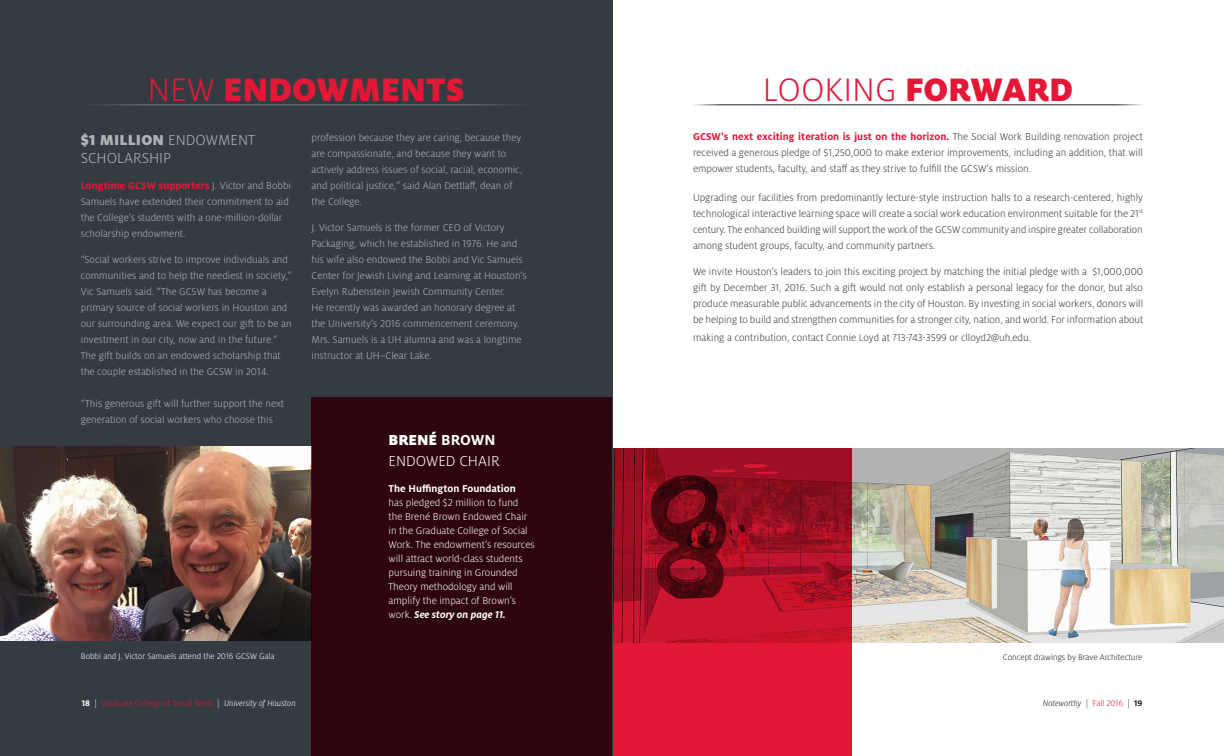
<style>
.page{position:relative;width:1224px;height:756px;background:#fff}
.page>*{position:absolute;margin:0;border:0;box-sizing:border-box;transform-origin:0 0}
.t1{font:300 36px "Milo OT";color:#e31837}
.t2{font:900 36px "Milo OT";color:#e31837}
.t3{font:300 16px/18px "Milo OT";color:#b0b4b9}
.t4{font:300 16px/21px "Milo OT";color:#fff}
.t5{font:300 11px/16px "Milo OT";color:#b0b4b9}
.t6{font:300 11px/16px "Milo OT";color:#343c42;text-align:justify}
.t7{font:300 11px/14px "Milo OT";color:#fff}
.t8{font:700 11px "Milo OT";color:#fff}
.t9{font:300 9px "Milo OT";color:#e31837}
.t10{font:300 9px "Milo OT";color:#fff}
.t11{font:300 9px "Milo OT";color:#231f20}
.t12{font:italic 300 9px "Milo OT";color:#231f20}
.s1{font-weight:300}
.s2{font-weight:900}
.s3{font-weight:700;color:#e31837}
.s4{font-weight:700}
.s5{font-weight:700;font-style:italic}
.s6{font-weight:700;color:#fff}
.s7{color:#fff}
.s8{font-style:italic;color:#fff}
.s9{font-style:normal}
.s10{font-style:normal;color:#e31837}
.s11{font-weight:700;font-style:normal}
</style>
<div class="page">
<div style="left:0;top:0;width:613px;height:756px;background:#343c42"></div>
<img style="left:852px;top:448px;width:372px;height:195px">
<svg style="left:613px;top:448px;width:239px;height:308px;background:#b6122a"></svg>
<hr style="left:693px;top:105px;width:450px;height:1px;background:#231f20">
<img style="left:0;top:446px;width:311px;height:195px">
<div style="left:311px;top:397px;width:301px;height:359px;background:#2e050e"></div>
<hr style="left:81px;top:105px;width:450px;height:1px;background:#747c82">
<h1 class="t2" style="left:147px;top:68px;width:319px"><span class="s1">NEW</span> ENDOWMENTS</h1>
<h2 class="t3" style="left:81px;top:131px;width:176px"><span class="s2">$1 MILLION</span> ENDOWMENT<br>SCHOLARSHIP</h2>
<p class="t5" style="left:81px;top:178px;width:212px"><span class="s3">Longtime GCSW supporters</span> J. Victor and Bobbi Samuels have extended their commitment to aid the College’s students with a one-million-dollar scholarship endowment.</p>
<p class="t5" style="left:81px;top:252px;width:212px">“Social workers strive to improve individuals and communities and to help the neediest in society,” Vic Samuels said. “The GCSW has become a primary source of social workers in Houston and our surrounding area. We expect our gift to be an investment in our city, now and in the future.” The gift builds on an endowed scholarship that the couple established in the GCSW in 2014.</p>
<p class="t5" style="left:81px;top:396px;width:205px">“This generous gift will further support the next generation of social workers who choose this</p>
<p class="t5" style="left:312px;top:130px;width:212px">profession because they are caring, because they are compassionate, and because they want to actively address issues of social, racial, economic, and political justice,” said Alan Dettlaff, dean of the College.</p>
<p class="t5" style="left:312px;top:220px;width:217px">J. Victor Samuels is the former CEO of Victory Packaging, which he established in 1976. He and his wife also endowed the Bobbi and Vic Samuels Center for Jewish Living and Learning at Houston’s Evelyn Rubenstein Jewish Community Center.<br>He recently was awarded an honorary degree at the University’s 2016 commencement ceremony.<br>Mrs. Samuels is a UH alumna and was a longtime instructor at UH–Clear Lake.</p>
<h2 class="t4" style="left:389px;top:430px;width:113px"><span class="s2">BRENÉ</span> <span class="s4">BROWN<br></span>ENDOWED CHAIR</h2>
<p class="t8" style="left:389px;top:482px;width:129px">The Huffington Foundation</p>
<p class="t7" style="left:389px;top:496px;width:148px">has pledged $2 million to fund the Brené Brown Endowed Chair in the Graduate College of Social<br>Work. The endowment’s resources will attract world-class students pursuing training in Grounded<br>Theory methodology and will amplify the impact of Brown’s work. <span class="s5">See story on page 11.</span></p>
<h1 class="t1" style="left:763px;top:70px;width:312px">LOOKING <span class="s2">FORWARD</span></h1>
<p class="t6" style="left:693px;top:128px;width:451px"><span class="s3">GCSW’s next exciting iteration is just on the horizon.</span> The Social Work Building renovation project received a generous pledge of $1,250,000 to make exterior improvements, including an addition, that will empower students, faculty, and staff as they strive to fulfill the GCSW’s mission.</p>
<p class="t6" style="left:693px;top:189px;width:452px">Upgrading our facilities from predominantly lecture-style instruction halls to a research-centered, highly technological interactive learning space will create a social work education environment suitable for the 21<sup>st </sup>century. The enhanced building will support the work of the GCSW community and inspire greater collaboration among student groups, faculty, and community partners.</p>
<p class="t6" style="left:693px;top:263px;width:452px">We invite Houston’s leaders to join this exciting project by matching the initial pledge with a $1,000,000 gift by December 31, 2016. Such a gift would not only establish a personal legacy for the donor, but also produce measurable public advancements in the city of Houston. By investing in social workers, donors will be helping to build and strengthen communities for a stronger city, nation, and world. For information about</p>
<p class="t6" style="left:693px;top:329px;width:339px">making a contribution, contact Connie Loyd at 713-743-3599 or clloyd2@uh.edu.</p>
<p class="t10" style="left:81px;top:651px;width:195px">Bobbi and J. Victor Samuels attend the 2016 GCSW Gala</p>
<p class="t9" style="left:82px;top:698px;width:215px"><span class="s6">18</span> <span class="s7">|</span> Graduate College of Social Work <span class="s7">|</span> <span class="s8">University of Houston</span></p>
<p class="t12" style="left:1043px;top:698px;width:101px">Noteworthy <span class="s9">|</span> <span class="s10">Fall 2016</span> <span class="s9">|</span> <span class="s11">19</span></p>
<p class="t11" style="left:1003px;top:652px;width:141px">Concept drawings by Brave Architecture</p>
</div>
